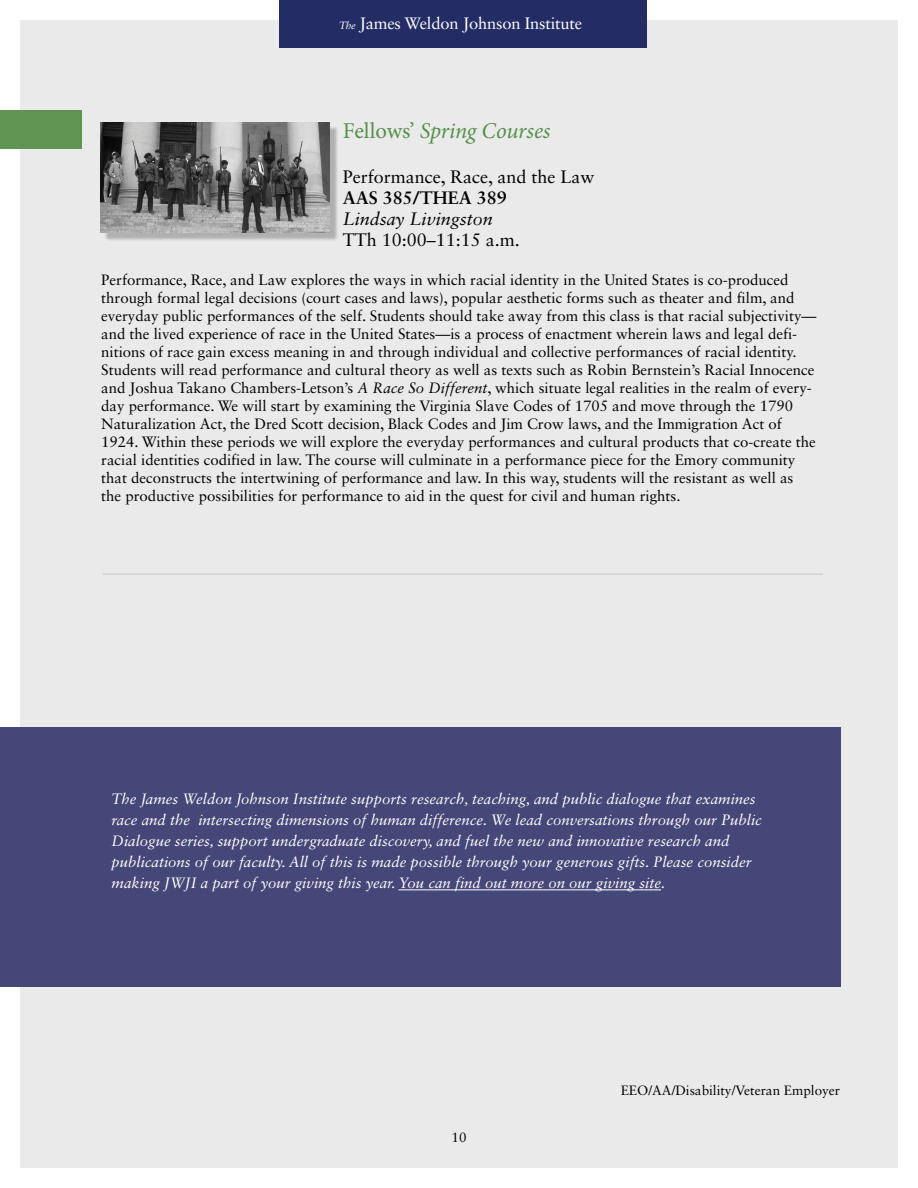
<style>
.page{position:relative;width:918px;height:1188px;background:#fff}
.page>*{position:absolute;margin:0;border:0;box-sizing:border-box;transform-origin:0 0}
.t1{font:italic 22.65px "Minion Pro";letter-spacing:-.01em;color:#56904a}
.t2{font:18px "Sabon LT Std";color:#000}
.t3{font:italic 18px "Sabon LT Std";color:#000}
.t4{font:700 18px "Sabon LT Std";color:#000}
.t5{font:16.5px "Sabon LT Std";letter-spacing:-.01em;color:#fff}
.t6{font:15px/18px "Sabon LT Std";color:#000}
.t7{font:italic 15px/21px "Sabon LT Std";color:#fff}
.t8{font:13.5px "Sabon LT Std";color:#000}
.s1{font-style:italic;font-size:10.5px}
.s2{font-style:normal}
.s3{font-style:italic}
</style>
<div class="page">
<div style="left:20px;top:20px;width:878px;height:1148px;background:#eaeaea"></div>
<div style="left:280px;top:0;width:367px;height:47px;background:#232c64"></div>
<div style="left:0;top:728px;width:841px;height:259px;background:#444777"></div>
<div style="left:0;top:110px;width:81px;height:39px;background:#5f9453"></div>
<hr style="left:102px;top:574px;width:721px;height:1px;background:#c3c5c8">
<div style="left:104px;top:126px;width:235px;height:115px;background:#000;opacity:.25"></div>
<img style="left:101px;top:122px;width:228px;height:110px">
<hr style="left:399px;top:889px;width:262px;height:1px;background:#fff">
<p class="t5" style="left:339px;top:13px;width:244px"><span class="s1">The</span> James Weldon Johnson Institute</p>
<h1 class="t1" style="left:343px;top:116px;width:209px"><span class="s2">Fellows’</span> Spring Courses</h1>
<p class="t2" style="left:343px;top:166px;width:253px">Performance, Race, and the Law</p>
<p class="t4" style="left:343px;top:187px;width:166px">AAS 385/THEA 389</p>
<p class="t3" style="left:343px;top:208px;width:151px">Lindsay Livingston</p>
<p class="t2" style="left:343px;top:229px;width:179px">TTh 10:00–11:15 a.m.</p>
<p class="t6" style="left:101px;top:271px;width:717px">Performance, Race, and Law explores the ways in which racial identity in the United States is co-produced through formal legal decisions (court cases and laws), popular aesthetic forms such as theater and film, and everyday public performances of the self. Students should take away from this class is that racial subjectivity— and the lived experience of race in the United States—is a process of enactment wherein laws and legal defi&shy;nitions of race gain excess meaning in and through individual and collective performances of racial identity.<br>Students will read performance and cultural theory as well as texts such as Robin Bernstein’s Racial Innocence and Joshua Takano Chambers-Letson’s <span class="s3">A Race So Different</span>, which situate legal realities in the realm of every&shy;day performance. We will start by examining the Virginia Slave Codes of 1705 and move through the 1790<br>Naturalization Act, the Dred Scott decision, Black Codes and Jim Crow laws, and the Immigration Act of 1924. Within these periods we will explore the everyday performances and cultural products that co-create the racial identities codified in law. The course will culminate in a performance piece for the Emory community that deconstructs the intertwining of performance and law. In this way, students will the resistant as well as the productive possibilities for performance to aid in the quest for civil and human rights.</p>
<p class="t7" style="left:112px;top:789px;width:652px">The James Weldon Johnson Institute supports research, teaching, and public dialogue that examines race and the intersecting dimensions of human difference. We lead conversations through our Public Dialogue series, support undergraduate discovery, and fuel the new and innovative research and publications of our faculty. All of this is made possible through your generous gifts. Please consider making JWJI a part of your giving this year. You can find out more on our giving site.</p>
<p class="t8" style="left:451px;top:1130px;width:17px">10</p>
<p class="t8" style="left:621px;top:1082px;width:221px">EEO/AA/Disability/Veteran Employer</p>
</div>
